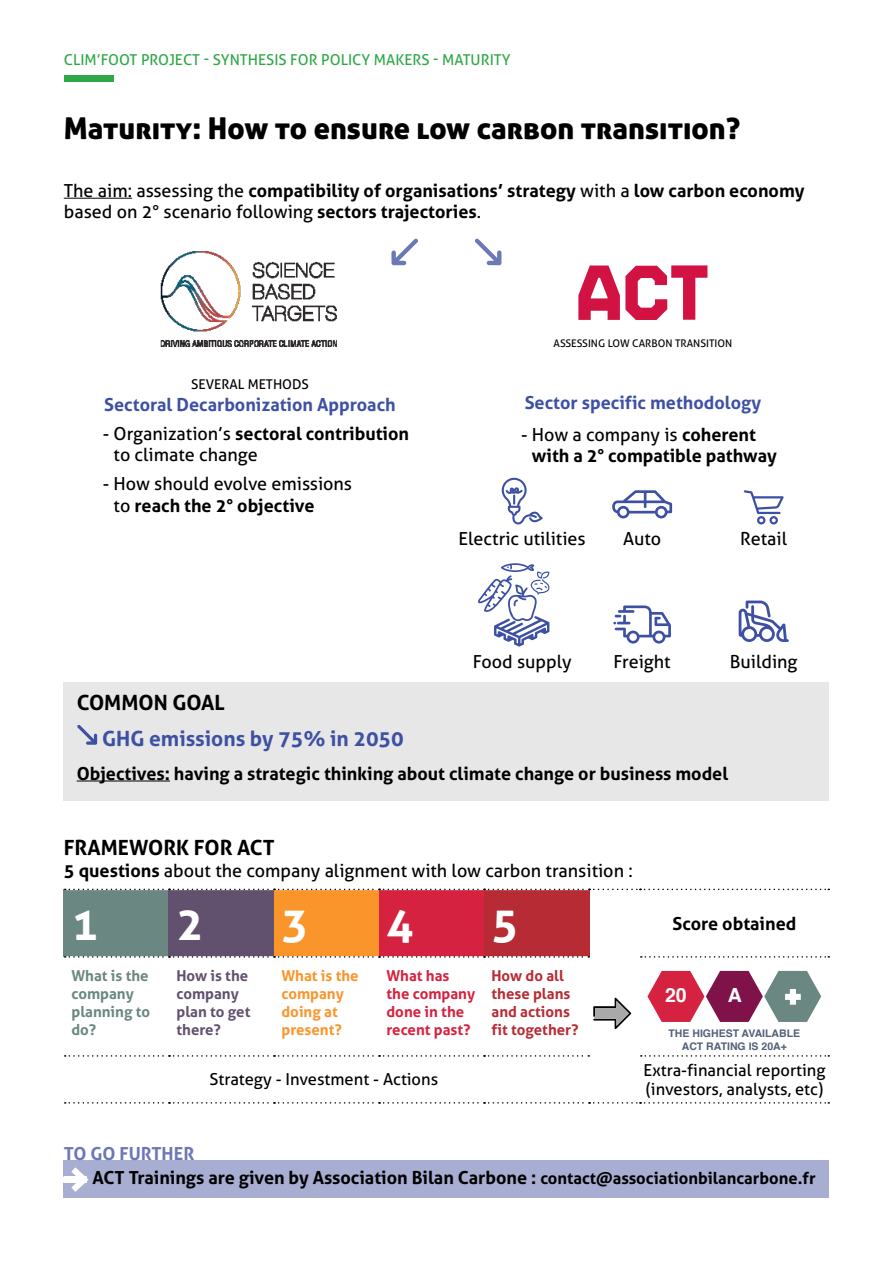
<style>
.page{position:relative;width:893px;height:1263px;background:#fff}
.page>*{position:absolute;margin:0;border:0;box-sizing:border-box;transform-origin:0 0}
.t1{font:700 45px "Aller";color:#fff}
.t2{font:30px "Aller Display";color:#000}
.t3{font:700 21px "Aller";color:#000}
.t4{font:700 21px "Aller";color:#3d50a3}
.t5{font:700 19.5px "Helvetica";color:#fff}
.t6{font:700 18px/21.6px "Aller";color:#000}
.t7{font:18px/21.6px "Aller";color:#000}
.t8{font:700 18px "Aller";color:#3d50a3}
.t9{font:16.5px/19.8px "Aller";color:#000}
.t10{font:15px "Aller";color:#2fa748}
.t11{font:700 15px/18px "Aller";color:#b72c34}
.t12{font:700 15px/18px "Aller";color:#d52240}
.t13{font:700 15px/18px "Aller";color:#fa952b}
.t14{font:700 15px/18px "Aller";color:#61516f}
.t15{font:700 15px/18px "Aller";color:#6b8782}
.t16{font:13.5px "Aller";color:#000}
.t17{font:700 10.5px/12.6px "Helvetica";color:#526079;text-align:center}
.t18{font:10.5px "Aller";color:#000}
.s1{font-weight:400}
.s2{font-weight:700}
.s3{color:#6b78b6}
.s4{font-size:16.5px}
</style>
<div class="page">
<div style="left:64px;top:682px;width:765px;height:119px;background:#e7e7e7"></div>
<div style="left:64px;top:75px;width:50px;height:7px;background:#2fa748"></div>
<div style="left:64px;top:889px;width:105px;height:68px;background:#6b8782"></div>
<div style="left:169px;top:889px;width:105px;height:68px;background:#61516f"></div>
<div style="left:274px;top:889px;width:105px;height:68px;background:#fa952b"></div>
<div style="left:379px;top:889px;width:105px;height:68px;background:#d52240"></div>
<div style="left:484px;top:889px;width:105px;height:68px;background:#b72c34"></div>
<svg style="left:65px;top:889px;width:764px;height:1px"></svg>
<svg style="left:65px;top:956px;width:524px;height:2px"></svg>
<svg style="left:641px;top:956px;width:188px;height:2px"></svg>
<svg style="left:65px;top:1055px;width:524px;height:2px"></svg>
<svg style="left:641px;top:1055px;width:188px;height:2px"></svg>
<svg style="left:65px;top:1102px;width:764px;height:1px"></svg>
<hr style="left:64px;top:198px;width:68px;height:1px;background:#000">
<div style="left:64px;top:1160px;width:765px;height:38px;background:#a7aed2"></div>
<div style="left:64px;top:1176px;width:22px;height:7px;background:#fff"></div>
<svg style="left:71px;top:1167px;width:18px;height:25px"></svg>
<svg style="left:578px;top:265px;width:129px;height:55px"></svg>
<img style="left:160px;top:252px;width:177px;height:94px">
<svg style="left:391px;top:238px;width:27px;height:27px"></svg>
<svg style="left:475px;top:238px;width:26px;height:27px"></svg>
<svg style="left:613px;top:605px;width:58px;height:38px"></svg>
<svg style="left:502px;top:478px;width:41px;height:46px"></svg>
<svg style="left:744px;top:490px;width:40px;height:34px"></svg>
<svg style="left:478px;top:563px;width:72px;height:84px"></svg>
<svg style="left:612px;top:490px;width:60px;height:28px"></svg>
<svg style="left:739px;top:600px;width:50px;height:42px"></svg>
<hr style="left:77px;top:780px;width:93px;height:1px;background:#000">
<svg style="left:77px;top:725px;width:20px;height:20px"></svg>
<svg style="left:593px;top:998px;width:38px;height:31px"></svg>
<svg style="left:647px;top:971px;width:174px;height:51px"></svg>
<p class="t10" style="left:64px;top:50px;width:448px">Clim’Foot Project - Synthesis for Policy Makers - Maturity</p>
<h2 class="t2" style="left:64px;top:110px;width:678px">Maturity: How to ensure low carbon transition?</h2>
<p class="t6" style="left:64px;top:180px;width:742px"><span class="s1">The aim: assessing the</span> compatibility of organisations’ strategy <span class="s1">with a</span> low carbon economy <span class="s1">based on 2° scenario following</span> sectors trajectories<span class="s1">.</span></p>
<p class="t16" style="left:191px;top:376px;width:118px">Several methods</p>
<p class="t8" style="left:104px;top:393px;width:293px">Sectoral Decarbonization Approach</p>
<p class="t7" style="left:114px;top:422px;width:297px;text-indent:-11px">- O rganization’s <span class="s2">sectoral contribution </span>to climate change</p>
<p class="t7" style="left:114px;top:473px;width:240px;text-indent:-11px">- How should evolve emissions to <span class="s2">reach the 2° objective</span></p>
<p class="t3" style="left:77px;top:689px;width:150px">Common goal</p>
<p class="t18" style="left:554px;top:336px;width:180px">Assessing low carbon transition</p>
<p class="t8" style="left:525px;top:392px;width:238px">Sector specific methodology</p>
<p class="t6" style="left:532px;top:423px;width:246px;text-indent:-11px"><span class="s1">- H ow a company is</span> coherent with a 2° compatible pathway</p>
<p class="t7" style="left:459px;top:528px;width:129px">Electric utilities</p>
<p class="t7" style="left:623px;top:528px;width:40px">Auto</p>
<p class="t7" style="left:740px;top:528px;width:48px">Retail</p>
<p class="t7" style="left:473px;top:651px;width:100px">Food supply</p>
<p class="t7" style="left:613px;top:651px;width:59px">Freight</p>
<p class="t7" style="left:730px;top:651px;width:69px">Building</p>
<p class="t4" style="left:102px;top:726px;width:303px">GHG emissions by 75% in 2050</p>
<p class="t6" style="left:77px;top:762px;width:653px">Objectives: having a strategic thinking about climate change or business model</p>
<p class="t3" style="left:64px;top:835px;width:212px">Framework FOR ACT</p>
<p class="t7" style="left:64px;top:860px;width:570px"><span class="s2">5 questions</span> about the company alignment with low carbon transition :</p>
<h1 class="t1" style="left:71px;top:896px;width:28px">1</h1>
<h1 class="t1" style="left:176px;top:896px;width:29px">2</h1>
<h1 class="t1" style="left:281px;top:896px;width:28px">3</h1>
<h1 class="t1" style="left:386px;top:896px;width:28px">4</h1>
<h1 class="t1" style="left:491px;top:896px;width:28px">5</h1>
<p class="t6" style="left:673px;top:912px;width:125px">Score obtained</p>
<p class="t15" style="left:71px;top:966px;width:80px">What is the company planning to do?</p>
<p class="t14" style="left:176px;top:966px;width:75px">How is the company plan to get there?</p>
<p class="t13" style="left:281px;top:966px;width:79px">What is the company doing at present?</p>
<p class="t12" style="left:386px;top:966px;width:90px">What has the company done in the recent past?</p>
<p class="t11" style="left:491px;top:966px;width:89px">How do all these plans and actions fit together?</p>
<p class="t9" style="left:210px;top:1070px;width:230px">Strategy - I nvestment - Actions</p>
<p class="t9" style="left:644px;top:1060px;width:183px">Extra-financial reporting (investors, analysts, etc)</p>
<p class="t5" style="left:665px;top:979px;width:23px">20</p>
<p class="t5" style="left:728px;top:979px;width:16px">A</p>
<p class="t17" style="left:668px;top:1027px;width:133px">THE HIGHEST AVAILABLE<br>ACT RATING IS 20A+</p>
<p class="t6" style="left:92px;top:1141px;width:725px;line-height:24.6px;text-indent:-28px"><span class="s3">To go furth er<br></span>ACT Trainings are given by Association Bilan Carbone : <span class="s4">contact@associationbilancarbone.fr</span></p>
</div>
